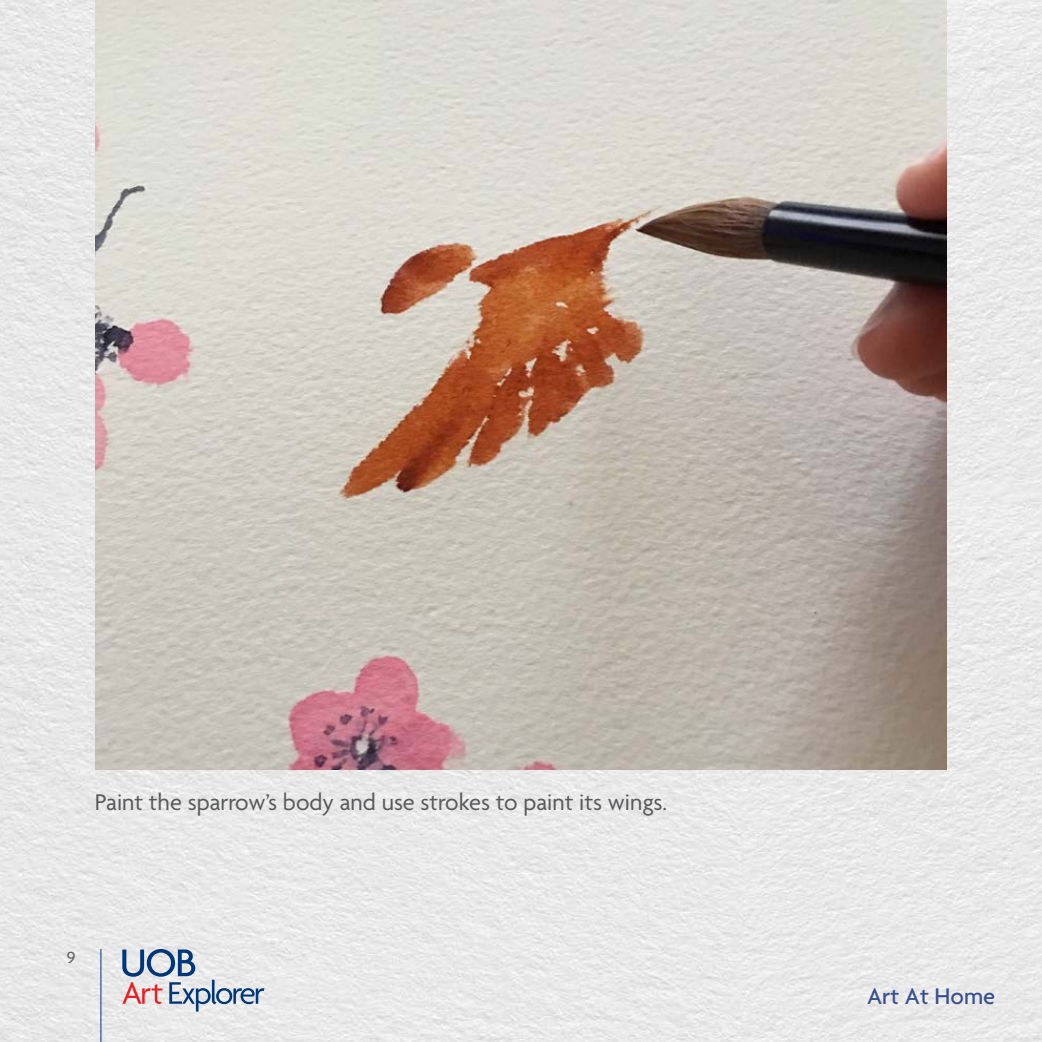
<style>
.page{position:relative;width:1042px;height:1042px;background:#fff}
.page>*{position:absolute;margin:0;border:0;box-sizing:border-box;transform-origin:0 0}
.t1{font:24.5px "Agenda";color:#58595b}
.t2{font:500 24.5px "Agenda";color:#38508e}
.t3{font:17.5px "Agenda";color:#58595b}
</style>
<div class="page">
<img style="left:0;top:0;width:1042px;height:1042px">
<hr style="left:100px;top:949px;width:1px;height:93px;background:#00377b">
<svg style="left:122px;top:949px;width:142px;height:62px;background:#c0c4d0"></svg>
<img style="left:96px;top:0;width:851px;height:769px">
<p class="t1" style="left:95px;top:789px;width:574px">Paint the sparrow’s body and use strokes to paint its wings.</p>
<p class="t3" style="left:67px;top:947px;width:10px">9</p>
<p class="t2" style="left:867px;top:982px;width:130px">Art At Home</p>
</div>
